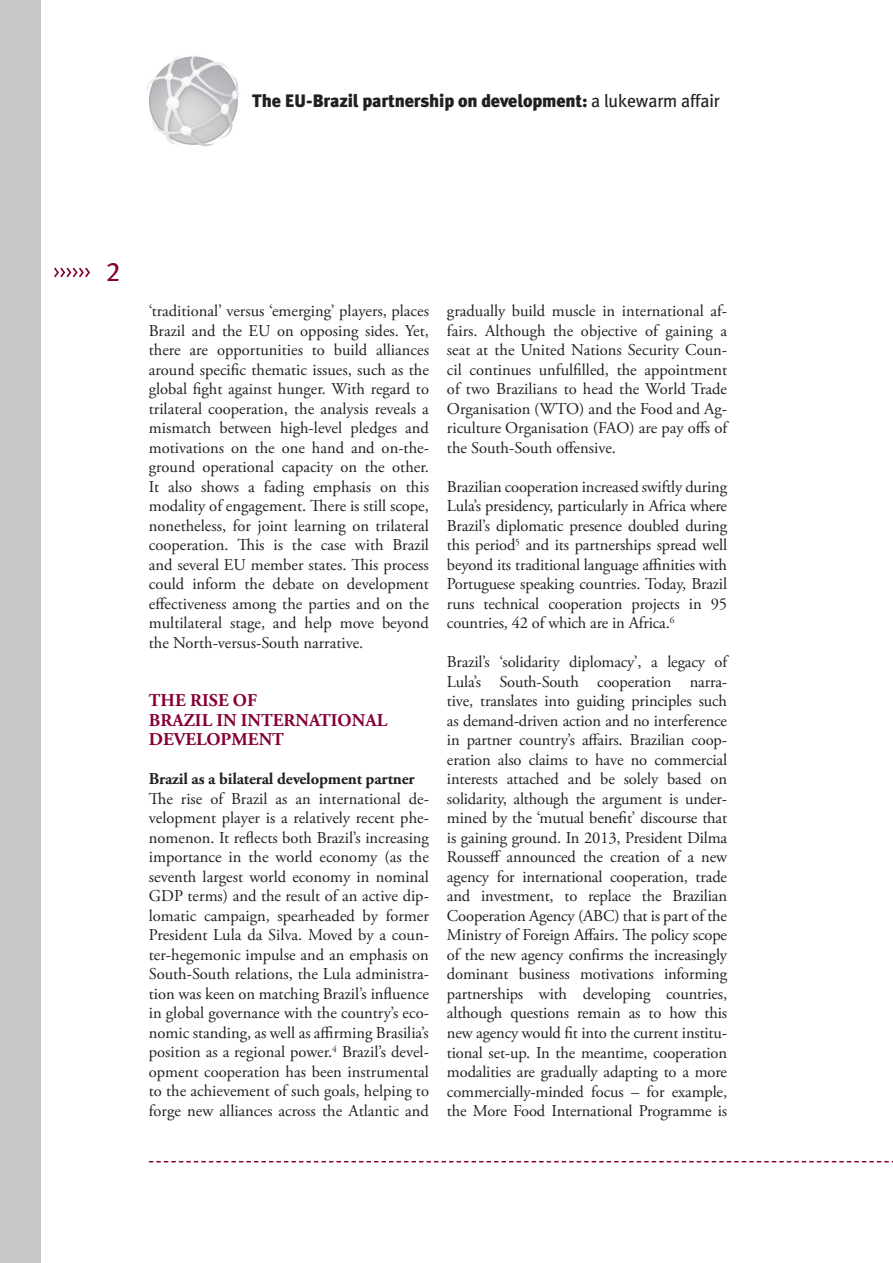
<style>
.page{position:relative;width:893px;height:1263px;background:#fff}
.page>*{position:absolute;margin:0;border:0;box-sizing:border-box;transform-origin:0 0}
.t1{font:27px "Meta Plus Book Caps";color:#860037}
.t2{font:900 18px "Meta Plus";letter-spacing:-.01em;color:#231f20}
.t3{font:700 18px/19.5px "Adobe Garamond Pro";letter-spacing:.005em;color:#860037}
.t4{font:16.5px/19.5px "Adobe Garamond Pro";color:#231f20;text-align:justify}
.t5{font:700 16.5px "Adobe Garamond Pro";letter-spacing:-.01em;color:#231f20}
.s1{font-weight:400}
</style>
<div class="page">
<svg style="left:149px;top:1161px;width:744px;height:1px"></svg>
<svg style="left:54px;top:268px;width:36px;height:9px"></svg>
<img style="left:147px;top:56px;width:93px;height:91px">
<div style="left:0;top:0;width:40px;height:1263px;background:#c7c8ca"></div>
<p class="t2" style="left:252px;top:90px;width:469px">The EU-Brazil partnership on development: <span class="s1">a lukewarm affair</span></p>
<h1 class="t1" style="left:106px;top:256px;width:16px">2</h1>
<p class="t4" style="left:149px;top:302px;width:282px">‘traditional’ versus ‘emerging’ players, places Brazil and the EU on opposing sides. Yet, there are opportunities to build alliances around specific thematic issues, such as the global fight against hunger. With regard to trilateral cooperation, the analysis reveals a mismatch between high-level pledges and motivations on the one hand and on-the&shy;ground operational capacity on the other.<br>It also shows a fading emphasis on this modality of engagement. There is still scope, nonetheless, for joint learning on trilateral cooperation. This is the case with Brazil and several EU member states. This process could inform the debate on development effectiveness among the parties and on the multilateral stage, and help move beyond the North-versus-South narrative.</p>
<p class="t3" style="left:149px;top:691px;width:240px">THE RISE OF<br>BRAZIL IN INTERNATIONAL<br>DEVELOPMENT</p>
<p class="t5" style="left:149px;top:769px;width:267px">BRAZIL AS A BILATERAL DEVELOPMENT PARTNER</p>
<p class="t4" style="left:149px;top:789px;width:282px">The rise of Brazil as an international de&shy;velopment player is a relatively recent phe&shy;nomenon. It reflects both Brazil’s increasing importance in the world economy (as the seventh largest world economy in nominal GDP terms) and the result of an active dip&shy;lomatic campaign, spearheaded by former President Lula da Silva. Moved by a coun&shy;ter-hegemonic impulse and an emphasis on South-South relations, the Lula administra&shy;tion was keen on matching Brazil’s influence in global governance with the country’s eco&shy;nomic standing, as well as affirming Brasilia’s position as a regional power.<sup>4</sup> Brazil’s devel&shy;opment cooperation has been instrumental to the achievement of such goals, helping to forge new alliances across the Atlantic and</p>
<p class="t4" style="left:447px;top:302px;width:282px">gradually build muscle in international af&shy;fairs. Although the objective of gaining a seat at the United Nations Security Coun&shy;cil continues unfulfilled, the appointment of two Brazilians to head the World Trade Organisation (WTO) and the Food and Ag&shy;riculture Organisation (FAO) are pay offs of the South-South offensive.</p>
<p class="t4" style="left:447px;top:477px;width:282px">Brazilian cooperation increased swiftly during Lula’s presidency, particularly in Africa where Brazil’s diplomatic presence doubled during this period<sup>5</sup> and its partnerships spread well beyond its traditional language affinities with Portuguese speaking countries. Today, Brazil runs technical cooperation projects in 95 countries, 42 of which are in Africa.<sup>6</sup></p>
<p class="t4" style="left:447px;top:653px;width:282px">Brazil’s ‘solidarity diplomacy’, a legacy of Lula’s South-South cooperation narra&shy;tive, translates into guiding principles such as demand-driven action and no interference in partner country’s affairs. Brazilian coop&shy;eration also claims to have no commercial interests attached and be solely based on solidarity, although the argument is under&shy;mined by the ‘mutual benefit’ discourse that is gaining ground. In 2013, President Dilma Rousseff announced the creation of a new agency for international cooperation, trade and investment, to replace the Brazilian Cooperation Agency (ABC) that is part of the Ministry of Foreign Affairs. The policy scope of the new agency confirms the increasingly dominant business motivations informing partnerships with developing countries, although questions remain as to how this new agency would fit into the current institu&shy;tional set-up. In the meantime, cooperation modalities are gradually adapting to a more commercially-minded focus – for example, the More Food International Programme is</p>
</div>
